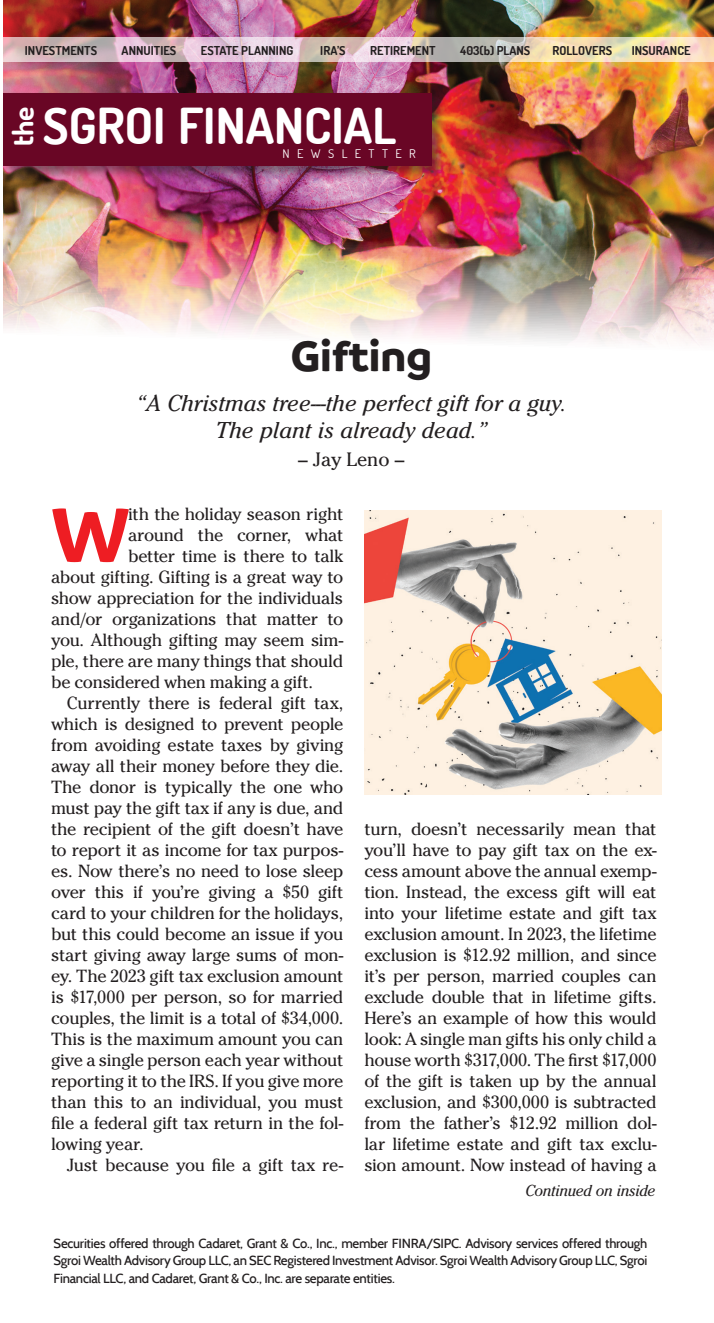
<style>
.page{position:relative;width:714px;height:1323px;background:#fff}
.page>*{position:absolute;margin:0;border:0;box-sizing:border-box;transform-origin:0 0}
.Serif_text{font:700 82.08px "Branding";color:#ee1d23}
.t1{font:700 49.52px "Terminal Dosis";color:#fff}
.Cabin_heads{font:700 45.5px "Branding";color:#231f20}
.t2{font:700 29.4px "Terminal Dosis";color:#fff}
.t3{font:italic 22.75px/27.3px "Cheltenham Std";color:#231f20;text-align:center}
.t4{font:19.25px "Cheltenham Std";color:#231f20}
.Serif_text-2{font:17.5px/21px "Cheltenham Std";letter-spacing:-.02em;color:#231f20;text-align:justify}
.Main_Headline_Terminal{font:italic 15.75px "Cheltenham Std";letter-spacing:-.02em;color:#231f20}
.Serif_text-3{font:500 13.12px/17.5px "Cabin";letter-spacing:-.02em;color:#231f20;text-align:justify}
.t5{font:700 12.25px "Terminal Dosis";color:#231f20}
.t6{font:11.9px "Terminal Dosis";letter-spacing:.59em;color:#fff;scale:1.05 1}
</style>
<div class="page">
<img style="left:3px;top:0;width:710px;height:345px">
<svg style="left:3px;top:38px;width:710px;height:24px;background:#dec8c2"></svg>
<div style="left:1px;top:90px;width:446px;height:91px;background:#231f20;opacity:.52"></div>
<div style="left:3px;top:93px;width:428px;height:72px;background:#690625"></div>
<img style="left:364px;top:510px;width:297px;height:284px">
<p class="t5" style="left:25px;top:43px;width:74px">INVESTMENTS</p>
<p class="t5" style="left:121px;top:43px;width:56px">ANNUITIES</p>
<p class="t5" style="left:201px;top:43px;width:94px">ESTATE PLANNING</p>
<p class="t5" style="left:320px;top:43px;width:27px">IRA’S</p>
<p class="t5" style="left:370px;top:43px;width:67px">RETIREMENT</p>
<p class="t5" style="left:460px;top:43px;width:72px">403(b) PLANS</p>
<p class="t5" style="left:552px;top:43px;width:61px">ROLLOVERS</p>
<p class="t5" style="left:631px;top:43px;width:60px">INSURANCE</p>
<p class="t2" style="left:4px;top:146px;width:41px;rotate:-90deg">the</p>
<p class="t1" style="left:43px;top:94px;width:355px">SGROI FINANCIAL</p>
<p class="t6" style="left:282px;top:146px;width:128px">NEWSLETTER</p>
<p class="Cabin_heads" style="left:290px;top:330px;width:143px">Gifting</p>
<p class="t3" style="left:136px;top:390px;width:432px">“A Christmas tree---the perfect gift for a guy.<br>The plant is already dead.”</p>
<p class="t4" style="left:298px;top:448px;width:107px">– Jay Leno –</p>
<p class="Serif_text" style="left:51px;top:488px;width:80px">W</p>
<p class="Serif_text-2" style="left:128px;top:503px;width:216px">ith the holiday season right</p>
<p class="Serif_text-2" style="left:128px;top:524px;width:216px">around the corner, what</p>
<p class="Serif_text-2" style="left:128px;top:545px;width:216px">better time is there to talk</p>
<p class="Serif_text-2" style="left:51px;top:566px;width:293px">about gifting. Gifting is a great way to</p>
<p class="Serif_text-2" style="left:51px;top:587px;width:293px">show appreciation for the individuals</p>
<p class="Serif_text-2" style="left:51px;top:608px;width:293px">and/or organizations that matter to</p>
<p class="Serif_text-2" style="left:51px;top:629px;width:293px">you. Although gifting may seem sim-</p>
<p class="Serif_text-2" style="left:51px;top:650px;width:293px">ple, there are many things that should</p>
<p class="Serif_text-2" style="left:51px;top:671px;width:263px">be considered when making a gift.</p>
<p class="Serif_text-2" style="left:51px;top:692px;width:293px;text-indent:16px">Currently there is federal gift tax, which is designed to prevent people from avoiding estate taxes by giving away all their money before they die.<br>The donor is typically the one who must pay the gift tax if any is due, and the recipient of the gift doesn’t have to report it as income for tax purpos&shy;es. Now there’s no need to lose sleep over this if you’re giving a $50 gift card to your children for the holidays, but this could become an issue if you start giving away large sums of mon&shy;ey. The 2023 gift tax exclusion amount is $17,000 per person, so for married couples, the limit is a total of $34,000.<br>This is the maximum amount you can give a single person each year without reporting it to the IRS. If you give more than this to an individual, you must file a federal gift tax return in the fol&shy;lowing year.</p>
<p class="Serif_text-2" style="left:67px;top:1154px;width:278px">Just because you file a gift tax re-</p>
<p class="Serif_text-2" style="left:364px;top:818px;width:293px">turn, doesn’t necessarily mean that you’ll have to pay gift tax on the ex&shy;cess amount above the annual exemp&shy;tion. Instead, the excess gift will eat into your lifetime estate and gift tax exclusion amount. In 2023, the lifetime exclusion is $12.92 million, and since it’s per person, married couples can exclude double that in lifetime gifts.<br>Here’s an example of how this would look: A single man gifts his only child a house worth $317,000. The first $17,000 of the gift is taken up by the annual exclusion, and $300,000 is subtracted from the father’s $12.92 million dol&shy;lar lifetime estate and gift tax exclu&shy;sion amount. Now instead of having a</p>
<p class="Main_Headline_Terminal" style="left:525px;top:1181px;width:131px">Continued on inside</p>
<p class="Serif_text-3" style="left:54px;top:1234px;width:595px">Securities offered through Cadaret, Grant &amp; Co., Inc., member FINRA/SIPC. Advisory services offered through Sgroi Wealth Advisory Group LLC, an SEC Registered Investment Advisor. Sgroi Wealth Advisory Group LLC, Sgroi Financial LLC, and Cadaret, Grant &amp; Co., Inc. are separate entities.</p>
</div>
